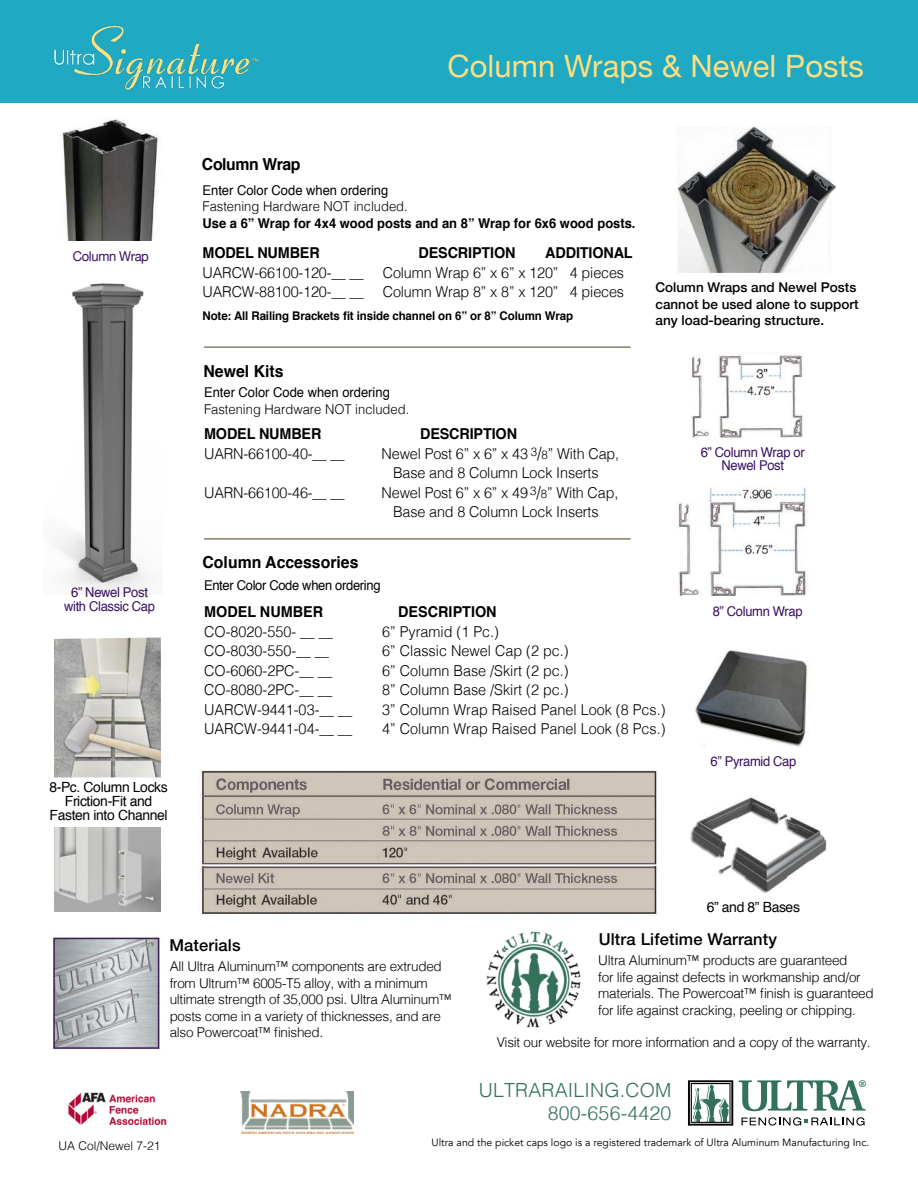
<style>
.page{position:relative;width:918px;height:1188px;background:#fff}
.page>*{position:absolute;margin:0;border:0;box-sizing:border-box;transform-origin:0 0}
.t1{font:30.75px "Helvetica Neue";letter-spacing:.005em;color:#fede7f}
.t2{font:27px "Minion Pro";color:#34715b}
.t3{font:300 19.5px/22.5px "Helvetica";letter-spacing:.01em;color:#34715b;text-align:right}
.t4{font:500 16.5px "Helvetica Neue LT Std";letter-spacing:.01em;color:#000}
.t5{font:700 16.5px "Helvetica";color:#000;scale:.96 1}
.t6{font:700 16.5px "Helvetica";letter-spacing:-.025em;color:#000;scale:.96 1}
.t7{font:300 15px/19.5px "Helvetica";letter-spacing:-.005em;color:#000;text-align:center;scale:.96 1}
.t8{font:700 15px "Helvetica";letter-spacing:-.01em;color:#000;scale:.96 1}
.t9{font:14.1px/14.1px "Helvetica";letter-spacing:-.025em;color:#000;text-align:center}
.t10{font:300 13.5px/16.5px "Helvetica";letter-spacing:-.02em;color:#000}
.t11{font:500 13.5px/16.2px "Helvetica Neue";color:#000}
.t12{font:13.5px/13.5px "Helvetica";letter-spacing:-.025em;color:#371062;text-align:center;scale:.96 1}
.t13{font:300 13.5px "Helvetica";color:#000;scale:.96 1}
.t14{font:13.5px "Helvetica";color:#000;scale:.96 1}
.t15{font:700 13.5px "Helvetica";color:#000;scale:.96 1}
.t16{font:13.5px "Helvetica";letter-spacing:-.025em;color:#000;scale:.96 1}
.t17{font:13.5px "Helvetica Neue";letter-spacing:-.025em;color:#371062;scale:.96 1}
.t18{font:700 12px "Helvetica";letter-spacing:-.01em;color:#000;scale:.96 1}
.t19{font:300 12px "Helvetica";color:#000}
.t20{font:10.5px "Avenir";color:#000}
.s1{font-size:16.5px}
.s2{font-size:12px}
</style>
<div class="page">
<img style="left:200px;top:770px;width:457px;height:146px">
<img style="left:62px;top:119px;width:96px;height:122px">
<img style="left:677px;top:126px;width:159px;height:147px">
<img style="left:696px;top:650px;width:112px;height:97px">
<img style="left:690px;top:797px;width:137px;height:96px">
<img style="left:54px;top:637px;width:107px;height:140px">
<img style="left:53px;top:937px;width:107px;height:113px">
<img style="left:486px;top:931px;width:95px;height:97px">
<img style="left:678px;top:487px;width:129px;height:109px">
<img style="left:692px;top:353px;width:111px;height:86px">
<img style="left:52px;top:283px;width:97px;height:312px">
<img style="left:54px;top:828px;width:107px;height:83px">
<hr style="left:204px;top:346px;width:427px;height:2px;background:#8a7967">
<hr style="left:204px;top:538px;width:427px;height:2px;background:#8a7967">
<img style="left:68px;top:1092px;width:99px;height:33px">
<svg style="left:688px;top:1080px;width:45px;height:46px"></svg>
<svg style="left:742px;top:1117px;width:123px;height:9px"></svg>
<svg style="left:739px;top:1080px;width:126px;height:31px"></svg>
<div style="left:0;top:0;width:918px;height:103px;background:#1fa9c2"></div>
<img style="left:54px;top:25px;width:205px;height:65px">
<img style="left:241px;top:1091px;width:113px;height:43px">
<p class="t6" style="left:202px;top:151px;width:104px">Column Wrap</p>
<h1 class="t1" style="left:447px;top:44px;width:418px">Column Wraps &amp; Newel Posts</h1>
<p class="t17" style="left:73px;top:246px;width:81px">Column Wrap</p>
<p class="t12" style="left:64px;top:586px;width:96px">6” Newel Post with Classic Cap</p>
<p class="t9" style="left:49px;top:780px;width:120px">8-Pc. Column Locks<br>Friction-Fit and<br>Fasten into Channel</p>
<p class="t14" style="left:202px;top:180px;width:195px">Enter Color Code when ordering</p>
<p class="t13" style="left:202px;top:195px;width:215px">Fastening Hardware NOT included.</p>
<p class="t15" style="left:202px;top:212px;width:453px">Use a 6” Wrap for 4x4 wood posts and an 8” Wrap for 6x6 wood posts.</p>
<p class="t8" style="left:202px;top:241px;width:124px">MODEL NUMBER</p>
<p class="t8" style="left:418px;top:241px;width:103px">DESCRIPTION</p>
<p class="t8" style="left:545px;top:241px;width:93px">ADDITIONAL</p>
<p class="t7" style="left:202px;top:262px;width:169px">UARCW-66100-120-__ __</p>
<p class="t7" style="left:383px;top:262px;width:253px">Column Wrap 6” x 6” x 120” 4 pieces</p>
<p class="t7" style="left:202px;top:281px;width:169px">UARCW-88100-120-__ __</p>
<p class="t7" style="left:383px;top:281px;width:253px">Column Wrap 8” x 8” x 120” 4 pieces</p>
<p class="t18" style="left:202px;top:306px;width:388px">Note: All Railing Brackets fit inside channel on 6” or 8” Column Wrap</p>
<p class="t5" style="left:204px;top:358px;width:85px">Newel Kits</p>
<p class="t14" style="left:204px;top:382px;width:195px">Enter Color Code when ordering</p>
<p class="t13" style="left:204px;top:397px;width:215px">Fastening Hardware NOT included.</p>
<p class="t8" style="left:204px;top:422px;width:124px">MODEL NUMBER</p>
<p class="t8" style="left:420px;top:422px;width:103px">DESCRIPTION</p>
<p class="t7" style="left:204px;top:442px;width:148px">UARN-66100-40-__ __</p>
<p class="t7" style="left:382px;top:442px;width:249px">Newel Post 6” x 6” x 43 <sup>3</sup><span class="s1">/</span><span class="s2">8</span>” With Cap,<br>Base and 8 Column Lock Inserts</p>
<p class="t7" style="left:204px;top:481px;width:148px">UARN-66100-46-__ __</p>
<p class="t7" style="left:382px;top:481px;width:248px">Newel Post 6” x 6” x 49 <sup>3</sup><span class="s1">/</span><span class="s2">8</span>” With Cap,<br>Base and 8 Column Lock Inserts</p>
<p class="t11" style="left:656px;top:278px;width:205px">Column Wraps and Newel Posts cannot be used alone to support any load-bearing structure.</p>
<p class="t12" style="left:701px;top:446px;width:110px">6” Column Wrap or<br>Newel Post</p>
<p class="t5" style="left:202px;top:549px;width:164px">Column Accessories</p>
<p class="t8" style="left:204px;top:600px;width:125px">MODEL NUMBER</p>
<p class="t8" style="left:398px;top:600px;width:104px">DESCRIPTION</p>
<p class="t7" style="left:204px;top:621px;width:136px">CO-8020-550- __ __</p>
<p class="t7" style="left:382px;top:621px;width:123px">6” Pyramid (1 Pc.)</p>
<p class="t7" style="left:204px;top:640px;width:132px">CO-8030-550-__ __</p>
<p class="t7" style="left:382px;top:640px;width:196px">6” Classic Newel Cap (2 pc.)</p>
<p class="t7" style="left:204px;top:660px;width:135px">CO-6060-2PC-__ __</p>
<p class="t7" style="left:382px;top:660px;width:196px">6” Column Base /Skirt (2 pc.)</p>
<p class="t7" style="left:204px;top:679px;width:135px">CO-8080-2PC-__ __</p>
<p class="t7" style="left:382px;top:679px;width:196px">8” Column Base /Skirt (2 pc.)</p>
<p class="t7" style="left:204px;top:699px;width:156px">UARCW-9441-03-__ __</p>
<p class="t7" style="left:382px;top:699px;width:297px">3” Column Wrap Raised Panel Look (8 Pcs.)</p>
<p class="t7" style="left:204px;top:718px;width:156px">UARCW-9441-04-__ __</p>
<p class="t7" style="left:382px;top:718px;width:297px">4” Column Wrap Raised Panel Look (8 Pcs.)</p>
<p class="t16" style="left:204px;top:575px;width:185px">Enter Color Code when ordering</p>
<p class="t12" style="left:713px;top:605px;width:95px">8” Column Wrap</p>
<p class="t12" style="left:711px;top:755px;width:91px">6” Pyramid Cap</p>
<p class="t4" style="left:169px;top:935px;width:73px">Materials</p>
<p class="t10" style="left:170px;top:957px;width:284px">All Ultra Aluminum™ components are extruded from Ultrum™ 6005-T5 alloy, with a minimum ultimate strength of 35,000 psi. Ultra Aluminum™ posts come in a variety of thicknesses, and are also Powercoat™ finished.</p>
<p class="t9" style="left:707px;top:900px;width:95px">6” and 8” Bases</p>
<p class="t4" style="left:599px;top:930px;width:180px">Ultra Lifetime Warranty</p>
<p class="t10" style="left:598px;top:951px;width:277px">Ultra Aluminum™ products are guaranteed<br>for life against defects in workmanship and/or materials. The Powercoat™ finish is guaranteed for life against cracking, peeling or chipping.</p>
<p class="t10" style="left:497px;top:1033px;width:376px">Visit our website for more information and a copy of the warranty.</p>
<p class="t19" style="left:58px;top:1136px;width:104px">UA Col/Newel 7-21</p>
<h3 class="t3" style="left:479px;top:1078px;width:194px">ULTRARAILING.COM<br>800-656-4420</h3>
<h2 class="t2" style="left:858px;top:1073px;width:10px">®</h2>
<p class="t20" style="left:432px;top:1136px;width:439px">Ultra and the picket caps logo is a registered trademark of Ultra Aluminum Manufacturing Inc.</p>
</div>
